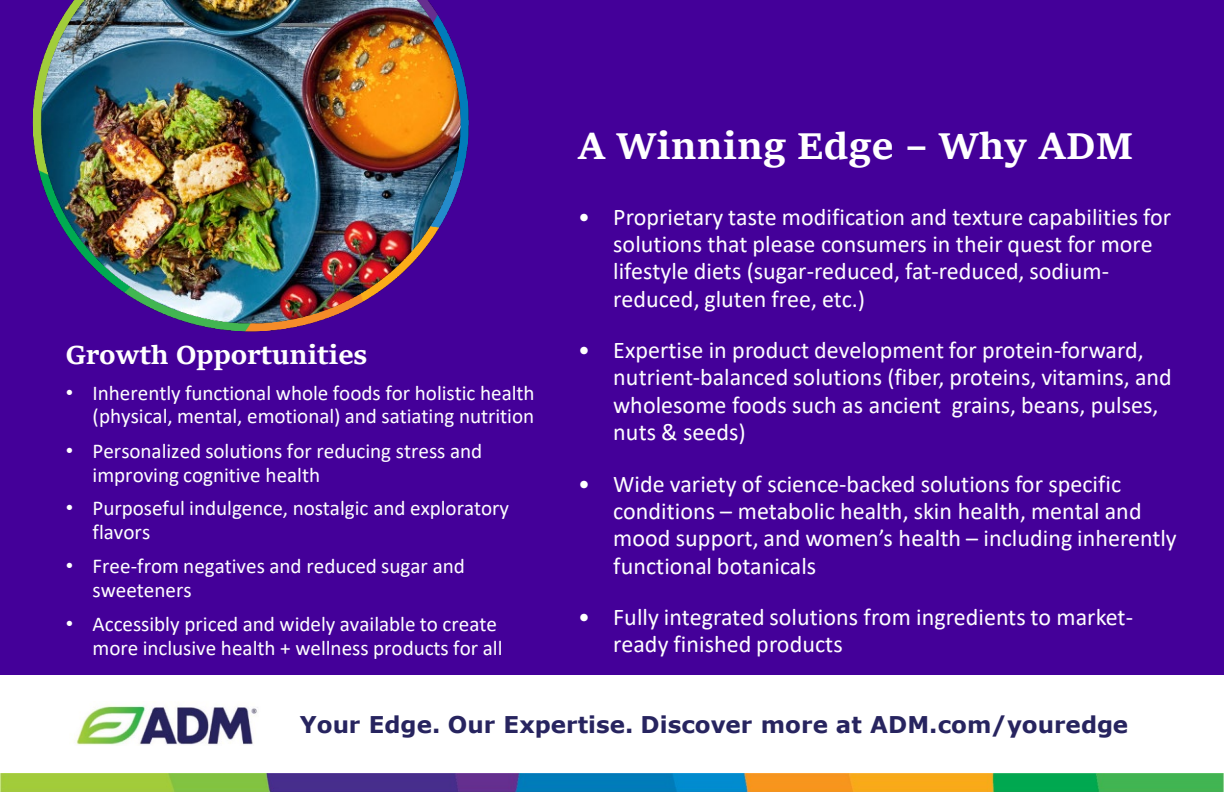
<style>
.page{position:relative;width:1224px;height:792px;background:#fff}
.page>*{position:absolute;margin:0;border:0;box-sizing:border-box;transform-origin:0 0}
.t1{font:700 40px "Sitka Text";color:#fff}
.t2{font:700 28px "Sitka Text";letter-spacing:-.01em;color:#fff}
.t3{font:24px/27.4px "Calibri";color:#fff}
.t4{font:700 23px "Verdana";color:#27245f}
.t5{font:21.2px/24px "Calibri";color:#fff}
.s1{font-family:"Arial"}
</style>
<div class="page">
<div style="left:0;top:0;width:1224px;height:674px;background:#409"></div>
<img style="left:0;top:773px;width:1224px;height:19px">
<img style="left:76px;top:705px;width:182px;height:40px">
<img style="left:32px;top:0;width:437px;height:332px">
<p class="t2" style="left:66px;top:333px;width:303px">Growth Opportunities</p>
<p class="t5" style="left:66px;top:380px;width:470px;text-align:right"><span class="s1">•</span> Inherently functional whole foods for holistic health (physical, mental, emotional) and satiating nutrition</p>
<p class="t5" style="left:93px;top:438px;width:391px;text-indent:-27px"><span class="s1">•</span> Personalized solutions for reducing stress and improving cognitive health</p>
<p class="t5" style="left:93px;top:496px;width:418px;text-indent:-27px"><span class="s1">•</span> Purposeful indulgence, nostalgic and exploratory flavors</p>
<p class="t5" style="left:93px;top:554px;width:374px;text-indent:-27px"><span class="s1">•</span> Free-from negatives and reduced sugar and sweeteners</p>
<p class="t5" style="left:66px;top:611px;width:438px;text-align:right"><span class="s1">•</span> Accessibly priced and widely available to create more inclusive health + wellness products for all</p>
<h1 class="t1" style="left:578px;top:114px;width:557px">A Winning Edge – Why ADM</h1>
<p class="t3" style="left:613px;top:202px;width:559px;text-indent:-35px">• Proprietary taste modification and texture capabilities for solutions that please consumers in their quest for more lifestyle diets (sugar-reduced, fat-reduced, sodium&shy;reduced, gluten free, etc.)</p>
<p class="t3" style="left:613px;top:336px;width:560px;text-indent:-35px">• Expertise in product development for protein-forward, nutrient-balanced solutions (fiber, proteins, vitamins, and wholesome foods such as ancient grains, beans, pulses, nuts &amp; seeds)</p>
<p class="t3" style="left:613px;top:469px;width:565px;text-indent:-35px">• Wide variety of science-backed solutions for specific conditions – metabolic health, skin health, mental and mood support, and women’s health – including inherently functional botanicals</p>
<p class="t3" style="left:613px;top:603px;width:521px;text-indent:-35px">• Fully integrated solutions from ingredients to market&shy;ready finished products</p>
<p class="t4" style="left:300px;top:708px;width:830px">Your Edge. Our Expertise. Discover more at ADM.com/youredge</p>
</div>
